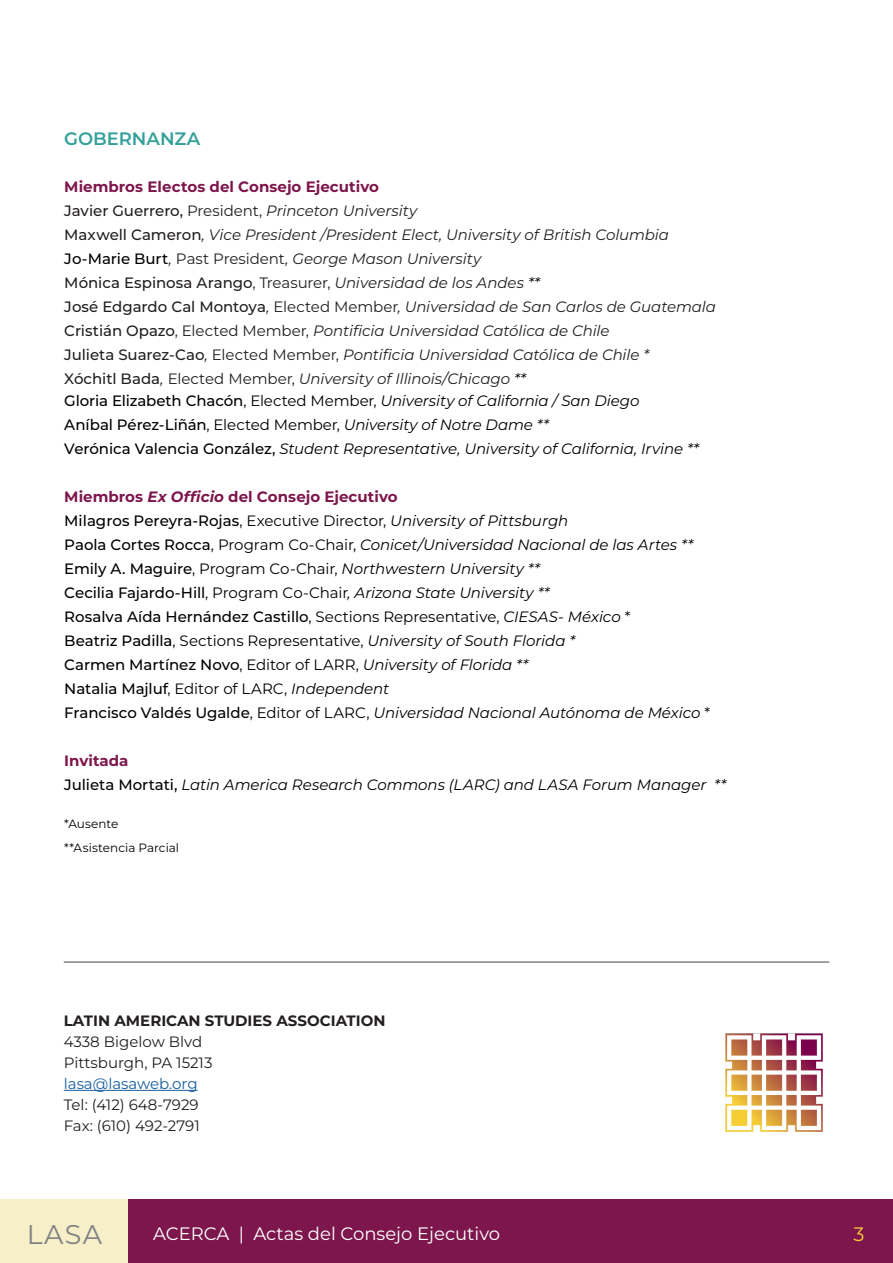
<style>
.page{position:relative;width:893px;height:1263px;background:#fff}
.page>*{position:absolute;margin:0;border:0;box-sizing:border-box;transform-origin:0 0}
.t1{font:27px "Montserrat";color:#808285}
.t2{font:19.5px "Montserrat";color:#f8ce34}
.t3{font:18px "Montserrat";color:#fff}
.t4{font:600 18px "Montserrat";color:#35a199}
.t5{font:italic 15px "Montserrat";letter-spacing:-.005em;color:#000}
.t6{font:italic 15px "Montserrat";letter-spacing:-.005em;color:#231f20}
.t7{font:700 15px "Montserrat";color:#7d164c}
.Cuerpo_de_texto{font:15px "Montserrat";color:#231f20}
.t8{font:500 15px "Montserrat";color:#000}
.t9{font:15px "Montserrat";letter-spacing:-.005em;color:#000}
.Cuerpo_de_texto_resaltado{font:700 15px "Montserrat";color:#231f20}
.Cuerpo_de_texto-2{font:15px "Montserrat";color:#175d9e}
.t10{font:12px "Montserrat";color:#000}
.s1{font-weight:500;font-style:normal}
.s2{font-style:normal}
.s3{font-weight:500;font-style:normal;color:#000}
.s4{color:#000}
.s5{font-weight:100;font-style:normal}
.s6{font-style:italic}
.s7{font-weight:400}
.s8{font-weight:400;font-style:italic}
.s9{font-weight:500}
</style>
<div class="page">
<div style="left:0;top:1199px;width:129px;height:64px;background:#f6efc7"></div>
<div style="left:129px;top:1199px;width:764px;height:64px;background:#7d164c"></div>
<hr style="left:64px;top:1090px;width:134px;height:1px;background:#175d9e">
<hr style="left:64px;top:961px;width:765px;height:2px;background:#808285">
<img style="left:725px;top:1034px;width:98px;height:98px">
<p class="t4" style="left:64px;top:126px;width:138px">GOBERNANZA</p>
<p class="t7" style="left:64px;top:175px;width:316px">Miembros Electos del Consejo Ejecutivo</p>
<p class="t6" style="left:64px;top:200px;width:354px"><span class="s1">Javier Guerrero,</span> <span class="s2">President,</span> Princeton University</p>
<p class="t6" style="left:64px;top:224px;width:606px"><span class="s1">Maxwell Cameron</span>, Vice President /President Elect, University of British Columbia</p>
<p class="t6" style="left:64px;top:248px;width:418px"><span class="s3">Jo-Marie Burt</span>, <span class="s2">Past President</span>, George Mason University</p>
<p class="t6" style="left:64px;top:272px;width:477px"><span class="s1">Mónica Espinosa Arango</span><span class="s2">, Treasurer,</span> Universidad de los Andes <span class="s4">**</span></p>
<p class="t6" style="left:64px;top:296px;width:653px"><span class="s1">José Edgardo Cal Monto</span><span class="s5">ya</span>, <span class="s2">Elected Member</span>, Universidad de San Carlos de Guatemala</p>
<p class="t6" style="left:64px;top:320px;width:547px"><span class="s1">Cristián Opazo</span><span class="s2">, Elected Member,</span> Pontificia Universidad Católica de Chile</p>
<p class="t6" style="left:64px;top:344px;width:586px"><span class="s1">Julieta Suarez-Cao</span>, <span class="s2">Elected Member,</span> Pontificia Universidad Católica de Chile *</p>
<p class="t6" style="left:64px;top:368px;width:463px"><span class="s1">Xóchitl Bada</span>, <span class="s2">Elected Member,</span> University of Illinois/Chicago <span class="s4">**</span></p>
<p class="t5" style="left:64px;top:390px;width:577px"><span class="s1">Gloria Elizabeth Chacón</span><span class="s2">, Elected Member,</span> University of California / San Diego</p>
<p class="t5" style="left:64px;top:414px;width:486px"><span class="s1">Aníbal Pérez-Liñán</span><span class="s2">, Elected Member,</span> University of Notre Dame **</p>
<p class="t5" style="left:64px;top:438px;width:636px"><span class="s1">Verónica Valencia González,</span> Student Representative, University of California, Irvine **</p>
<p class="t7" style="left:64px;top:486px;width:335px">Miembros <span class="s6">Ex Officio</span> del Consejo Ejecutivo</p>
<p class="t5" style="left:64px;top:510px;width:506px"><span class="s1">Milagros Pereyra-Rojas</span><span class="s2">, Executive Director,</span> University of Pittsburgh</p>
<p class="t5" style="left:64px;top:534px;width:630px"><span class="s1">Paola Cortes Rocca</span><span class="s2">, Program Co-Chair,</span> Conicet/Universidad Nacional de las Artes **</p>
<p class="t5" style="left:64px;top:558px;width:477px"><span class="s1">Emily A. Maguire</span><span class="s2">, Program Co-Chair,</span> Northwestern University **</p>
<p class="t5" style="left:64px;top:582px;width:487px"><span class="s1">Cecilia Fajardo-Hill</span><span class="s2">, Program Co-Chair</span>, Arizona State University **</p>
<p class="t8" style="left:64px;top:606px;width:568px">Rosalva Aída Hernández Castillo<span class="s7">, Sections Representative,</span> <span class="s8">CIESAS- México</span> <span class="s7">*</span></p>
<p class="t5" style="left:64px;top:630px;width:512px"><span class="s1">Beatriz Padilla</span><span class="s2">, Sections Representative,</span> University of South Florida *</p>
<p class="t5" style="left:64px;top:654px;width:465px"><span class="s1">Carmen Martínez Novo</span><span class="s2">, Editor of LARR,</span> University of Florida **</p>
<p class="t9" style="left:64px;top:678px;width:326px"><span class="s9">Natalia Majluf</span>, Editor of LARC, <span class="s6">Independent</span></p>
<p class="t5" style="left:64px;top:702px;width:647px"><span class="s1">Francisco Valdés Ugalde</span><span class="s2">, Editor of LARC,</span> Universidad Nacional Autónoma de México <span class="s2">*</span></p>
<p class="t7" style="left:64px;top:750px;width:66px">Invitada</p>
<p class="t5" style="left:64px;top:774px;width:664px"><span class="s1">Julieta Mortati,</span> Latin America Research Commons (LARC) and LASA Forum Manager **</p>
<p class="t10" style="left:64px;top:816px;width:56px">*Ausente</p>
<p class="t10" style="left:64px;top:840px;width:116px">**Asistencia Parcial</p>
<p class="Cuerpo_de_texto_resaltado" style="left:64px;top:1010px;width:323px">LATIN AMERICAN STUDIES ASSOCIATION</p>
<p class="Cuerpo_de_texto" style="left:64px;top:1031px;width:140px">4338 Bigelow Blvd</p>
<p class="Cuerpo_de_texto" style="left:64px;top:1052px;width:150px">Pittsburgh, PA 15213</p>
<p class="Cuerpo_de_texto-2" style="left:64px;top:1073px;width:135px">lasa@lasaweb.org</p>
<p class="Cuerpo_de_texto" style="left:64px;top:1094px;width:136px">Tel: (412) 648-7929</p>
<p class="Cuerpo_de_texto" style="left:64px;top:1115px;width:138px">Fax: (610) 492-2791</p>
<p class="t1" style="left:27px;top:1216px;width:77px">LASA</p>
<p class="t3" style="left:153px;top:1221px;width:349px">ACERCA | Actas del Consejo Ejecutivo</p>
<p class="t2" style="left:853px;top:1220px;width:12px">3</p>
</div>
